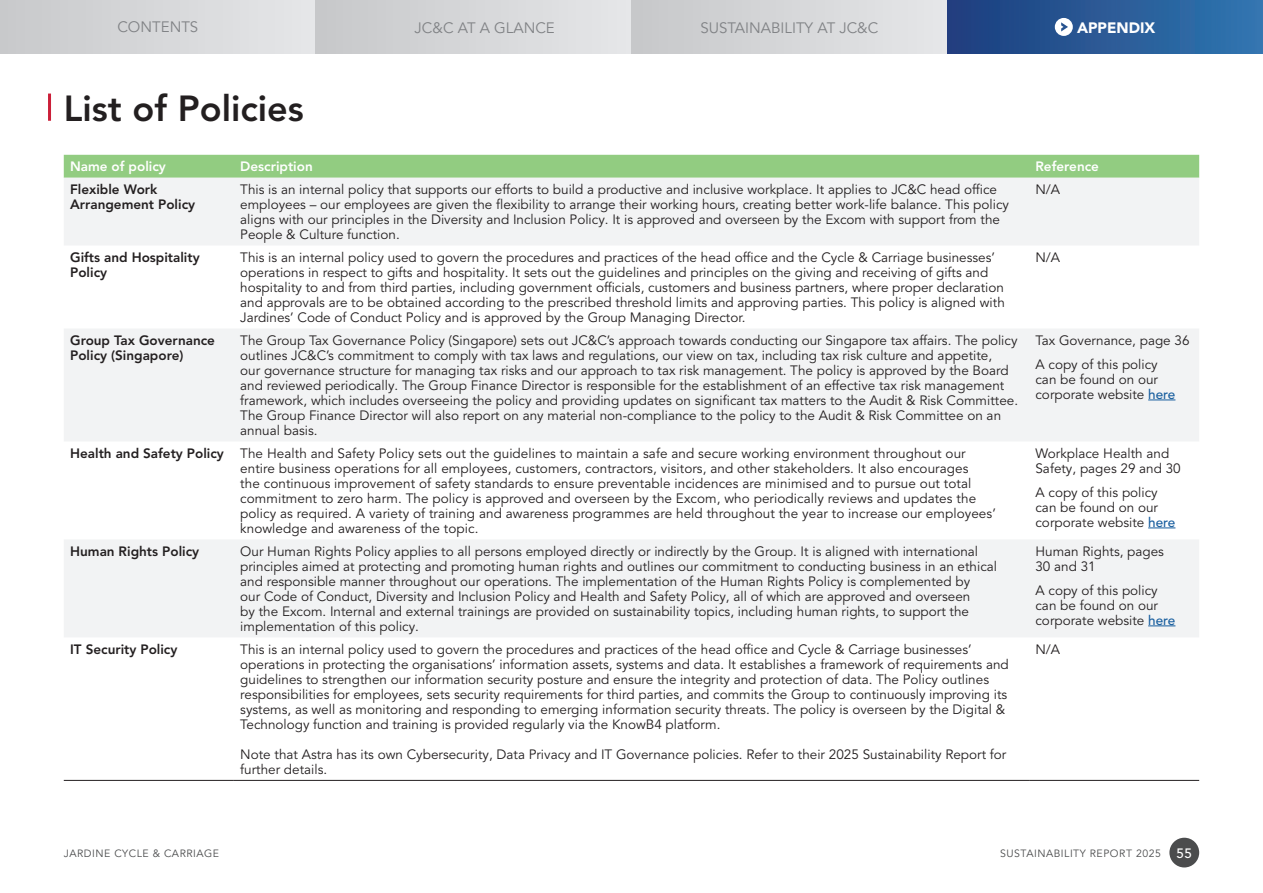
<style>
.page{position:relative;width:1263px;height:893px;background:#fff}
.page>*{position:absolute;margin:0;border:0;box-sizing:border-box;transform-origin:0 0}
.t1{font:800 36px "Avenir LT Pro";color:#231f20}
.t2{font:15px "Avenir LT Pro";color:#808285}
.t3{font:900 15px "Avenir LT Pro";color:#fff}
.t4{font:13.5px/15px "Avenir LT Pro";color:#231f20}
.t5{font:800 13.5px/15px "Avenir LT Pro";color:#231f20}
.t6{font:800 13.5px "Avenir LT Pro";color:#fff}
.t7{font:10.5px "Avenir LT Pro";letter-spacing:.05em;color:#4b4c4d}
.s1{font-weight:500;color:#175d9e}
.s2{font-weight:800}
.s3{font-weight:500;font-size:13.5px;color:#fff}
</style>
<div class="page">
<hr style="left:48px;top:94px;width:3px;height:27px;background:#cb1f39">
<div style="left:64px;top:155px;width:1135px;height:23px;background:#92cc81"></div>
<svg style="left:64px;top:178px;width:1135px;height:459px;fill:#f2f3f4"></svg>
<hr style="left:64px;top:780px;width:170px;height:1px;background:#231f20">
<hr style="left:234px;top:780px;width:795px;height:1px;background:#231f20">
<hr style="left:1029px;top:780px;width:170px;height:1px;background:#231f20">
<svg style="left:1148px;top:400px;width:27px;height:1px"></svg>
<svg style="left:1148px;top:528px;width:27px;height:1px"></svg>
<svg style="left:1148px;top:625px;width:27px;height:1px"></svg>
<div style="left:0;top:0;width:316px;height:54px;background:linear-gradient(to right,#c8c9cb,#e6e7e9)"></div>
<div style="left:316px;top:0;width:315px;height:54px;background:linear-gradient(to right,#c7c8ca,#e6e7e9)"></div>
<div style="left:631px;top:0;width:316px;height:54px;background:linear-gradient(to right,#c7c8ca,#e6e7e9)"></div>
<div style="left:947px;top:0;width:316px;height:54px;background:linear-gradient(to right,#1e3e7d,#3276b0)"></div>
<div style="left:1055px;top:18px;width:18px;height:18px;background:#fff;border-radius:50%"></div>
<svg style="left:1061px;top:22px;width:7px;height:10px"></svg>
<div style="left:1169px;top:838px;width:30px;height:29px;background:#4b4c4d;border-radius:50%"></div>
<p class="t2" style="left:117px;top:18px;width:82px">CONTENTS</p>
<p class="t2" style="left:415px;top:19px;width:142px">JC&amp;C AT A GLANCE</p>
<p class="t2" style="left:700px;top:19px;width:179px">SUSTAINABILITY AT JC&amp;C</p>
<p class="t3" style="left:1077px;top:18px;width:80px">APPENDIX</p>
<h1 class="t1" style="left:64px;top:87px;width:242px">List of Policies</h1>
<p class="t6" style="left:70px;top:159px;width:97px">Name of policy</p>
<p class="t6" style="left:240px;top:159px;width:74px">Description</p>
<p class="t6" style="left:1035px;top:159px;width:65px">Reference</p>
<p class="t5" style="left:70px;top:182px;width:127px">Flexible Work<br>Arrangement Policy</p>
<p class="t4" style="left:240px;top:182px;width:770px">This is an internal policy that supports our efforts to build a productive and inclusive workplace. It applies to JC&amp;C head office employees – our employees are given the flexibility to arrange their working hours, creating better work-life balance. This policy aligns with our principles in the Diversity and Inclusion Policy. It is approved and overseen by the Excom with support from the People &amp; Culture function.</p>
<p class="t4" style="left:1035px;top:182px;width:26px">N/A</p>
<p class="t5" style="left:70px;top:250px;width:131px">Gifts and Hospitality<br>Policy</p>
<p class="t4" style="left:240px;top:250px;width:766px">This is an internal policy used to govern the procedures and practices of the head office and the Cycle &amp; Carriage businesses’ operations in respect to gifts and hospitality. It sets out the guidelines and principles on the giving and receiving of gifts and hospitality to and from third parties, including government officials, customers and business partners, where proper declaration and approvals are to be obtained according to the prescribed threshold limits and approving parties. This policy is aligned with Jardines’ Code of Conduct Policy and is approved by the Group Managing Director.</p>
<p class="t4" style="left:1035px;top:250px;width:26px">N/A</p>
<p class="t5" style="left:70px;top:333px;width:146px">Group Tax Governance<br>Policy (Singapore)</p>
<p class="t4" style="left:240px;top:333px;width:779px">The Group Tax Governance Policy (Singapore) sets out JC&amp;C’s approach towards conducting our Singapore tax affairs. The policy outlines JC&amp;C’s commitment to comply with tax laws and regulations, our view on tax, including tax risk culture and appetite,<br>our governance structure for managing tax risks and our approach to tax risk management. The policy is approved by the Board and reviewed periodically. The Group Finance Director is responsible for the establishment of an effective tax risk management framework, which includes overseeing the policy and providing updates on significant tax matters to the Audit &amp; Risk Committee.<br>The Group Finance Director will also report on any material non-compliance to the policy to the Audit &amp; Risk Committee on an annual basis.</p>
<p class="t4" style="left:1035px;top:329px;width:156px;line-height:23.5px">Tax Governance, page 36<br>A copy of this policy</p>
<p class="t4" style="left:1035px;top:372px;width:141px">can be found on our corporate website <span class="s1">here</span></p>
<p class="t4" style="left:240px;top:446px;width:757px;text-indent:-170px"><span class="s2">Health and Safety Policy</span> The Health and Safety Policy sets out the guidelines to maintain a safe and secure working environment throughout our entire business operations for all employees, customers, contractors, visitors, and other stakeholders. It also encourages<br>the continuous improvement of safety standards to ensure preventable incidences are minimised and to pursue out total commitment to zero harm. The policy is approved and overseen by the Excom, who periodically reviews and updates the policy as required. A variety of training and awareness programmes are held throughout the year to increase our employees’ knowledge and awareness of the topic.</p>
<p class="t4" style="left:1035px;top:446px;width:147px">Workplace Health and<br>Safety, pages 29 and 30</p>
<p class="t4" style="left:1035px;top:485px;width:141px">A copy of this policy can be found on our corporate website <span class="s1">here</span></p>
<p class="t5" style="left:70px;top:544px;width:131px">Human Rights Policy</p>
<p class="t4" style="left:240px;top:544px;width:758px">Our Human Rights Policy applies to all persons employed directly or indirectly by the Group. It is aligned with international principles aimed at protecting and promoting human rights and outlines our commitment to conducting business in an ethical and responsible manner throughout our operations. The implementation of the Human Rights Policy is complemented by<br>our Code of Conduct, Diversity and Inclusion Policy and Health and Safety Policy, all of which are approved and overseen<br>by the Excom. Internal and external trainings are provided on sustainability topics, including human rights, to support the implementation of this policy.</p>
<p class="t4" style="left:1035px;top:544px;width:130px">Human Rights, pages<br>30 and 31</p>
<p class="t4" style="left:1035px;top:583px;width:141px">A copy of this policy can be found on our corporate website <span class="s1">here</span></p>
<p class="t5" style="left:70px;top:642px;width:109px">IT Security Policy</p>
<p class="t4" style="left:240px;top:642px;width:770px">This is an internal policy used to govern the procedures and practices of the head office and Cycle &amp; Carriage businesses’ operations in protecting the organisations’ information assets, systems and data. It establishes a framework of requirements and guidelines to strengthen our information security posture and ensure the integrity and protection of data. The Policy outlines responsibilities for employees, sets security requirements for third parties, and commits the Group to continuously improving its systems, as well as monitoring and responding to emerging information security threats. The policy is overseen by the Digital &amp; Technology function and training is provided regularly via the KnowB4 platform.</p>
<p class="t4" style="left:240px;top:747px;width:768px">Note that Astra has its own Cybersecurity, Data Privacy and IT Governance policies. Refer to their 2025 Sustainability Report for further details.</p>
<p class="t4" style="left:1035px;top:642px;width:26px">N/A</p>
<p class="t7" style="left:64px;top:847px;width:157px">JARDINE CYCLE &amp; CARRIAGE</p>
<p class="t7" style="left:1000px;top:847px;width:193px">SUSTAINABILITY REPORT 2025 <span class="s3">55</span></p>
</div>
